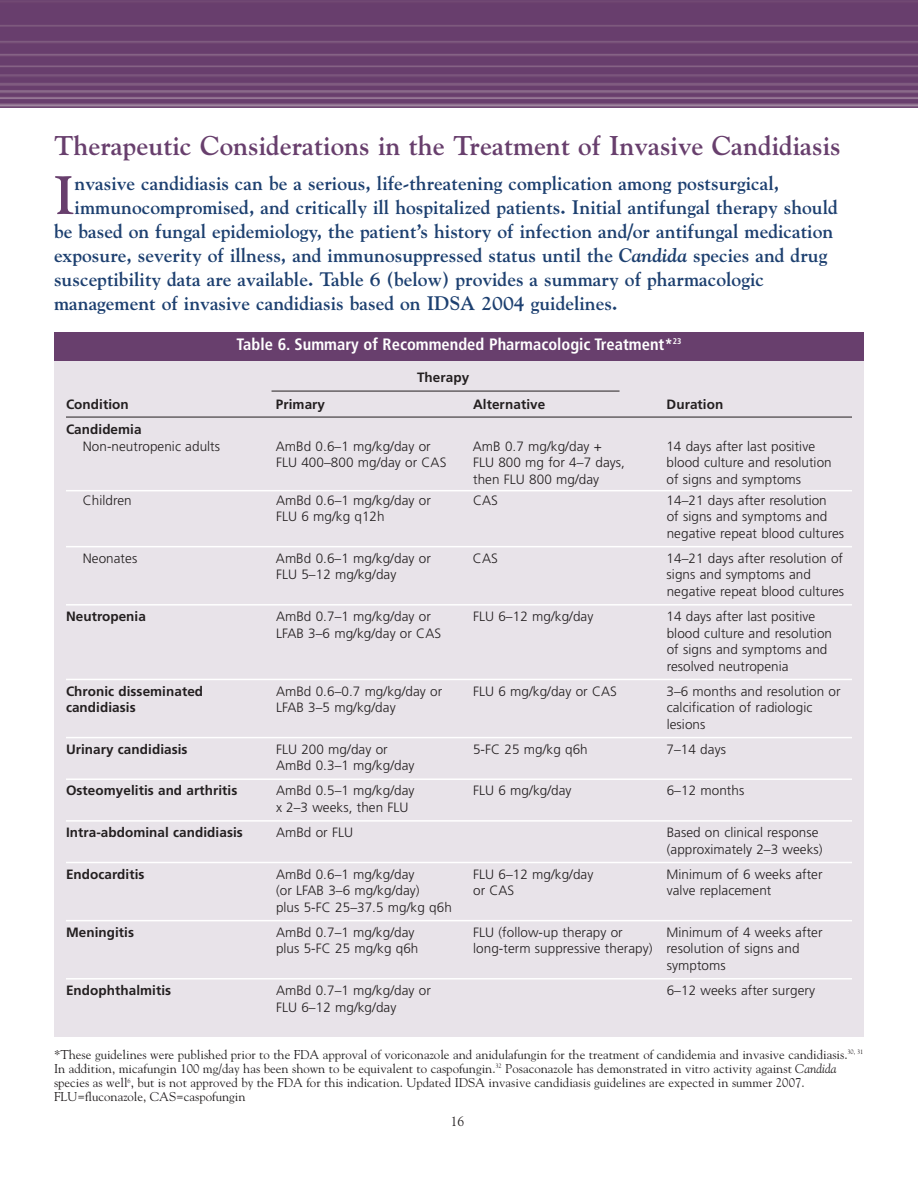
<style>
.page{position:relative;width:918px;height:1188px;background:#fff}
.page>*{position:absolute;margin:0;border:0;box-sizing:border-box;transform-origin:0 0}
.t1{font:700 53.7px "Goudy";color:#683f6d}
.t2{font:700 27px "Goudy";color:#683f6d}
.t3{font:700 19.5px "Goudy";color:#1d4070}
.t4{font:700 condensed 16.5px "Frutiger";color:#fff}
.t5{font:300 13.5px/16.5px "Frutiger";letter-spacing:.005em;color:#231f20}
.t6{font:700 13.5px "Frutiger";letter-spacing:.005em;color:#231f20}
.t7{font:13.5px "Goudy";color:#231f20}
.t8{font:12.75px/14.2px "Goudy";color:#231f20}
.s1{font-style:italic}
</style>
<div class="page">
<img style="left:0;top:0;width:918px;height:108px">
<div style="left:54px;top:360px;width:810px;height:676px;background:#e8e3e9"></div>
<hr style="left:66px;top:417px;width:786px;height:1px;background:#231f20">
<hr style="left:66px;top:490px;width:786px;height:1px;background:#fff">
<hr style="left:66px;top:546px;width:786px;height:1px;background:#fff">
<hr style="left:66px;top:604px;width:786px;height:2px;background:#fff">
<hr style="left:66px;top:679px;width:786px;height:1px;background:#fff">
<hr style="left:66px;top:737px;width:786px;height:1px;background:#fff">
<hr style="left:66px;top:778px;width:786px;height:2px;background:#fff">
<hr style="left:66px;top:820px;width:786px;height:2px;background:#fff">
<hr style="left:66px;top:862px;width:786px;height:1px;background:#fff">
<hr style="left:66px;top:920px;width:786px;height:1px;background:#fff">
<hr style="left:66px;top:978px;width:786px;height:2px;background:#fff">
<div style="left:54px;top:332px;width:810px;height:28px;background:#683f6d"></div>
<hr style="left:272px;top:391px;width:348px;height:1px;background:#231f20">
<h2 class="t2" style="left:54px;top:130px;width:788px">Therapeutic Considerations in the Treatment of Invasive Candidiasis</h2>
<h1 class="t1" style="left:54px;top:164px;width:22px">I</h1>
<h3 class="t3" style="left:75px;top:172px;width:706px">nvasive candidiasis can be a serious, life-threatening complication among postsurgical,</h3>
<h3 class="t3" style="left:75px;top:196px;width:765px">immunocompromised, and critically ill hospitalized patients. Initial antifungal therapy should</h3>
<h3 class="t3" style="left:54px;top:220px;width:781px">be based on fungal epidemiology, the patient’s history of infection and/or antifungal medication</h3>
<h3 class="t3" style="left:54px;top:244px;width:775px">exposure, severity of illness, and immunosuppressed status until the <span class="s1">Candida</span> species and drug</h3>
<h3 class="t3" style="left:54px;top:268px;width:712px">susceptibility data are available. Table 6 (below) provides a summary of pharmacologic</h3>
<h3 class="t3" style="left:54px;top:292px;width:565px">management of invasive candidiasis based on IDSA 2004 guidelines.</h3>
<p class="t4" style="left:237px;top:338px;width:446px">Table 6. Summary of Recommended Pharmacologic Treatment*<sup>23</sup></p>
<p class="t6" style="left:417px;top:372px;width:54px">Therapy</p>
<p class="t6" style="left:66px;top:399px;width:64px">Condition</p>
<p class="t6" style="left:276px;top:399px;width:51px">Primary</p>
<p class="t6" style="left:473px;top:399px;width:74px">Alternative</p>
<p class="t6" style="left:667px;top:399px;width:58px">Duration</p>
<p class="t6" style="left:66px;top:424px;width:77px">Candidemia</p>
<p class="t5" style="left:83px;top:439px;width:139px">Non-neutropenic adults</p>
<p class="t5" style="left:276px;top:439px;width:156px">AmBd 0.6–1 mg/kg/day or</p>
<p class="t5" style="left:473px;top:439px;width:130px">AmB 0.7 mg/kg/day +</p>
<p class="t5" style="left:666px;top:439px;width:150px">14 days after last positive</p>
<p class="t5" style="left:276px;top:456px;width:172px">FLU 400–800 mg/day or CAS</p>
<p class="t5" style="left:473px;top:456px;width:153px">FLU 800 mg for 4–7 days,</p>
<p class="t5" style="left:666px;top:456px;width:167px">blood culture and resolution</p>
<p class="t5" style="left:473px;top:472px;width:128px">then FLU 800 mg/day</p>
<p class="t5" style="left:667px;top:472px;width:136px">of signs and symptoms</p>
<p class="t5" style="left:83px;top:493px;width:51px">Children</p>
<p class="t5" style="left:276px;top:493px;width:156px">AmBd 0.6–1 mg/kg/day or</p>
<p class="t5" style="left:473px;top:493px;width:26px">CAS</p>
<p class="t5" style="left:667px;top:493px;width:162px">14–21 days after resolution</p>
<p class="t5" style="left:276px;top:509px;width:110px">FLU 6 mg/kg q12h</p>
<p class="t5" style="left:667px;top:509px;width:179px">of signs and symptoms and negative repeat blood cultures</p>
<p class="t5" style="left:83px;top:551px;width:56px">Neonates</p>
<p class="t5" style="left:276px;top:551px;width:156px">AmBd 0.6–1 mg/kg/day or</p>
<p class="t5" style="left:473px;top:551px;width:26px">CAS</p>
<p class="t5" style="left:667px;top:551px;width:178px">14–21 days after resolution of</p>
<p class="t5" style="left:276px;top:567px;width:122px">FLU 5–12 mg/kg/day</p>
<p class="t5" style="left:667px;top:567px;width:179px">signs and symptoms and negative repeat blood cultures</p>
<p class="t6" style="left:66px;top:611px;width:81px">Neutropenia</p>
<p class="t5" style="left:276px;top:609px;width:156px">AmBd 0.7–1 mg/kg/day or</p>
<p class="t5" style="left:473px;top:609px;width:122px">FLU 6–12 mg/kg/day</p>
<p class="t5" style="left:667px;top:609px;width:150px">14 days after last positive</p>
<p class="t5" style="left:276px;top:626px;width:167px">LFAB 3–6 mg/kg/day or CAS</p>
<p class="t5" style="left:667px;top:626px;width:167px">blood culture and resolution of signs and symptoms and resolved neutropenia</p>
<p class="t6" style="left:66px;top:686px;width:139px">Chronic disseminated</p>
<p class="t5" style="left:276px;top:684px;width:168px">AmBd 0.6–0.7 mg/kg/day or</p>
<p class="t5" style="left:473px;top:684px;width:145px">FLU 6 mg/kg/day or CAS</p>
<p class="t5" style="left:666px;top:684px;width:176px">3–6 months and resolution or</p>
<p class="t6" style="left:66px;top:702px;width:71px">candidiasis</p>
<p class="t5" style="left:276px;top:700px;width:121px">LFAB 3–5 mg/kg/day</p>
<p class="t5" style="left:667px;top:700px;width:147px">calcification of radiologic lesions</p>
<p class="t6" style="left:66px;top:744px;width:123px">Urinary candidiasis</p>
<p class="t5" style="left:276px;top:742px;width:113px">FLU 200 mg/day or</p>
<p class="t5" style="left:473px;top:742px;width:116px">5-FC 25 mg/kg q6h</p>
<p class="t5" style="left:667px;top:742px;width:61px">7–14 days</p>
<p class="t5" style="left:276px;top:758px;width:140px">AmBd 0.3–1 mg/kg/day</p>
<p class="t6" style="left:66px;top:785px;width:173px">Osteomyelitis and arthritis</p>
<p class="t5" style="left:276px;top:784px;width:140px">AmBd 0.5–1 mg/kg/day</p>
<p class="t5" style="left:473px;top:784px;width:100px">FLU 6 mg/kg/day</p>
<p class="t5" style="left:667px;top:784px;width:79px">6–12 months</p>
<p class="t5" style="left:276px;top:800px;width:134px">x 2–3 weeks, then FLU</p>
<p class="t6" style="left:66px;top:827px;width:178px">Intra-abdominal candidiasis</p>
<p class="t5" style="left:276px;top:825px;width:79px">AmBd or FLU</p>
<p class="t5" style="left:667px;top:825px;width:157px">Based on clinical response (approximately 2–3 weeks)</p>
<p class="t6" style="left:66px;top:869px;width:80px">Endocarditis</p>
<p class="t5" style="left:276px;top:867px;width:140px">AmBd 0.6–1 mg/kg/day</p>
<p class="t5" style="left:473px;top:867px;width:122px">FLU 6–12 mg/kg/day</p>
<p class="t5" style="left:667px;top:867px;width:158px">Minimum of 6 weeks after</p>
<p class="t5" style="left:276px;top:883px;width:145px">(or LFAB 3–6 mg/kg/day)</p>
<p class="t5" style="left:473px;top:883px;width:43px">or CAS</p>
<p class="t5" style="left:667px;top:883px;width:106px">valve replacement</p>
<p class="t5" style="left:276px;top:900px;width:177px">plus 5-FC 25–37.5 mg/kg q6h</p>
<p class="t6" style="left:66px;top:927px;width:70px">Meningitis</p>
<p class="t5" style="left:276px;top:925px;width:140px">AmBd 0.7–1 mg/kg/day</p>
<p class="t5" style="left:473px;top:925px;width:151px">FLU (follow-up therapy or</p>
<p class="t5" style="left:667px;top:925px;width:158px">Minimum of 4 weeks after</p>
<p class="t5" style="left:276px;top:941px;width:144px">plus 5-FC 25 mg/kg q6h</p>
<p class="t5" style="left:667px;top:941px;width:134px;text-indent:-194px">long-term suppressive therapy) resolution of signs and symptoms</p>
<p class="t6" style="left:66px;top:985px;width:107px">Endophthalmitis</p>
<p class="t5" style="left:276px;top:983px;width:156px">AmBd 0.7–1 mg/kg/day or</p>
<p class="t5" style="left:667px;top:983px;width:150px">6–12 weeks after surgery</p>
<p class="t5" style="left:276px;top:1000px;width:122px">FLU 6–12 mg/kg/day</p>
<p class="t8" style="left:54px;top:1047px;width:811px">*These guidelines were published prior to the FDA approval of voriconazole and anidulafungin for the treatment of candidemia and invasive candidiasis.<sup>30,</sup> <sup>31<br></sup>In addition, micafungin 100 mg/day has been shown to be equivalent to caspofungin.<sup>32</sup> Posaconazole has demonstrated in vitro activity against <span class="s1">Candida </span>species as well<sup>6</sup>, but is not approved by the FDA for this indication. Updated IDSA invasive candidiasis guidelines are expected in summer 2007.<br>FLU=fluconazole, CAS=caspofungin</p>
<p class="t7" style="left:451px;top:1114px;width:15px">16</p>
</div>
